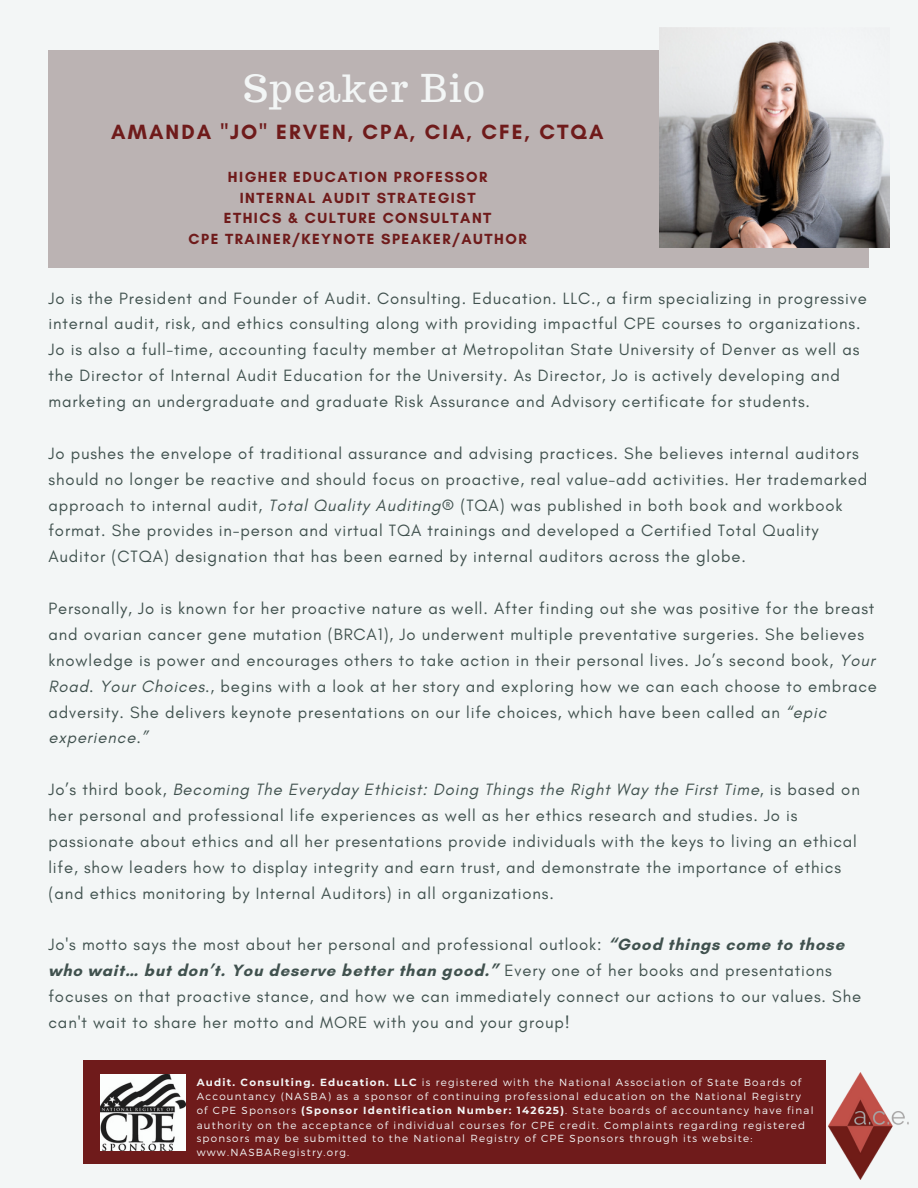
<style>
.page{position:relative;width:918px;height:1188px;background:#f3f6f6}
.page>*{position:absolute;margin:0;border:0;box-sizing:border-box;transform-origin:0 0}
.t1{font:37.5px "Trocchi";letter-spacing:.05em;color:#f3f6f6}
.t2{font:700 21px "Glacial Indifference";letter-spacing:.1em;color:#6f1b1b}
.t3{font:16.65px/25.8px "Glacial Indifference";letter-spacing:.05em;color:#40514e}
.t4{font:700 15px/20.5px "Glacial Indifference";letter-spacing:.1em;color:#6f1b1b;text-align:center}
.t5{font:300 10.35px/14.1px "Montserrat";letter-spacing:.12em;color:#f3f6f6}
.s1{font-style:italic}
.s2{font-weight:700}
</style>
<div class="page">
<div style="left:84px;top:1061px;width:742px;height:103px;background:#6f1b1b"></div>
<img style="left:829px;top:1073px;width:80px;height:106px">
<img style="left:100px;top:1075px;width:86px;height:75px">
<div style="left:48px;top:51px;width:821px;height:217px;background:#bbb3b3"></div>
<img style="left:660px;top:27px;width:229px;height:221px">
<h1 class="t1" style="left:244px;top:64px;width:243px">Speaker Bio</h1>
<p class="t2" style="left:111px;top:119px;width:494px">AMANDA "JO" ERVEN, CPA, CIA, CFE, CTQA</p>
<p class="t4" style="left:189px;top:166px;width:340px">HIGHER EDUCATION PROFESSOR<br>INTERNAL AUDIT STRATEGIST<br>ETHICS &amp; CULTURE CONSULTANT<br>CPE TRAINER/KEYNOTE SPEAKER/AUTHOR</p>
<p class="t3" style="left:48px;top:285px;width:820px">Jo is the President and Founder of Audit. Consulting. Education. LLC., a firm specializing in progressive internal audit, risk, and ethics consulting along with providing impactful CPE courses to organizations.<br>Jo is also a full-time, accounting faculty member at Metropolitan State University of Denver as well as the Director of Internal Audit Education for the University. As Director, Jo is actively developing and marketing an undergraduate and graduate Risk Assurance and Advisory certificate for students.</p>
<p class="t3" style="left:48px;top:440px;width:821px">Jo pushes the envelope of traditional assurance and advising practices. She believes internal auditors should no longer be reactive and should focus on proactive, real value-add activities. Her trademarked approach to internal audit, <span class="s1">Total Quality Auditing®</span> (TQA) was published in both book and workbook format. She provides in-person and virtual TQA trainings and developed a Certified Total Quality Auditor (CTQA) designation that has been earned by internal auditors across the globe.</p>
<p class="t3" style="left:48px;top:595px;width:830px">Personally, Jo is known for her proactive nature as well. After finding out she was positive for the breast and ovarian cancer gene mutation (BRCA1), Jo underwent multiple preventative surgeries. She believes knowledge is power and encourages others to take action in their personal lives. Jo’s second book, <span class="s1">Your Road. Your Choices.</span>, begins with a look at her story and exploring how we can each choose to embrace adversity. She delivers keynote presentations on our life choices, which have been called an <span class="s1">“epic experience.”</span></p>
<p class="t3" style="left:48px;top:776px;width:813px">Jo’s third book, <span class="s1">Becoming The Everyday Ethicist: Doing Things the Right Way the First Time,</span> is based on her personal and professional life experiences as well as her ethics research and studies. Jo is passionate about ethics and all her presentations provide individuals with the keys to living an ethical life, show leaders how to display integrity and earn trust, and demonstrate the importance of ethics (and ethics monitoring by Internal Auditors) in all organizations.</p>
<p class="t3" style="left:48px;top:932px;width:814px">Jo's motto says the most about her personal and professional outlook: <span class="s2">“Good things come to those who wait… but don’t. You deserve better than good.”</span> Every one of her books and presentations focuses on that proactive stance, and how we can immediately connect our actions to our values. She can't wait to share her motto and MORE with you and your group!</p>
<p class="t5" style="left:197px;top:1074px;width:618px"><span class="s2">Audit. Consulting. Education. LLC</span> is registered with the National Association of State Boards of Accountancy (NASBA) as a sponsor of continuing professional education on the National Registry of CPE Sponsors <span class="s2">(Sponsor Identification Number: 142625)</span>. State boards of accountancy have final authority on the acceptance of individual courses for CPE credit. Complaints regarding registered sponsors may be submitted to the National Registry of CPE Sponsors through its website: www.NASBARegistry.org.</p>
</div>
